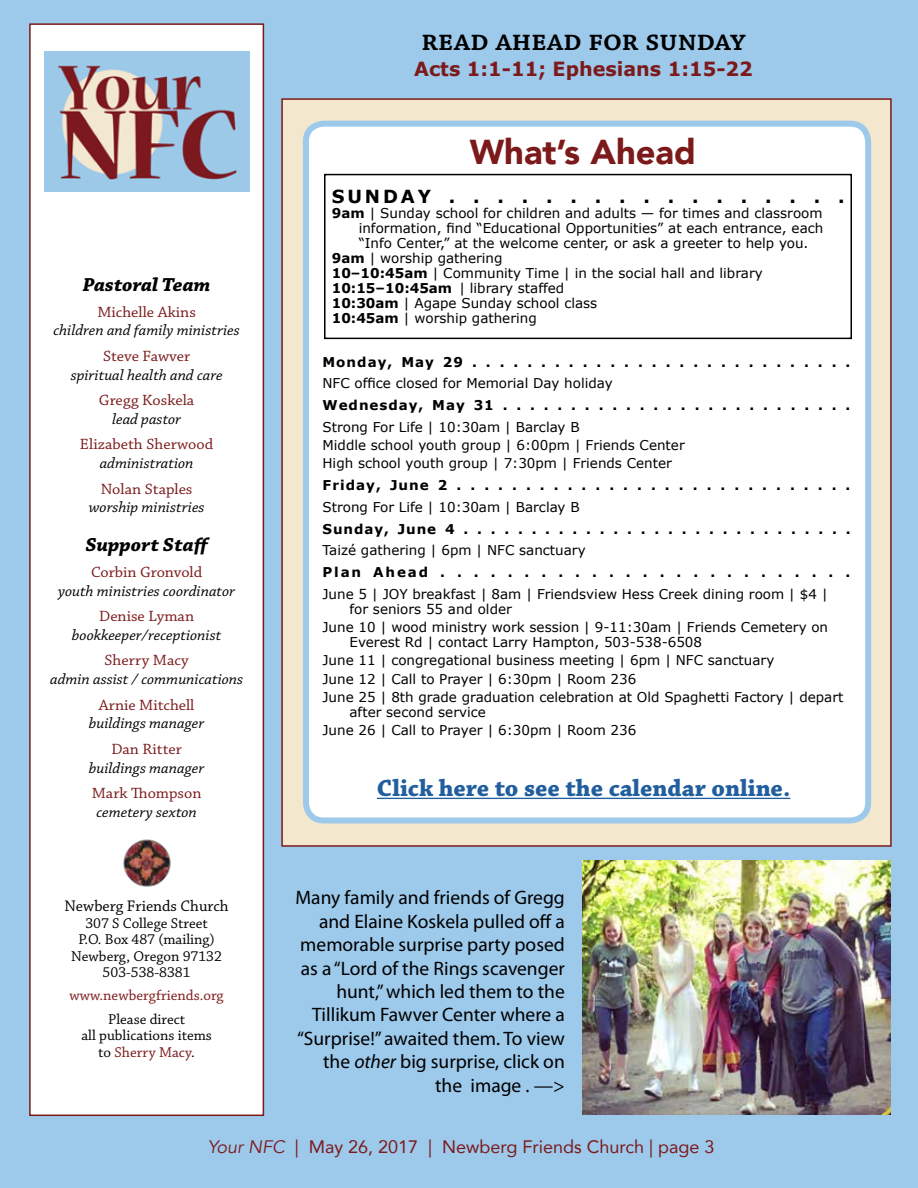
<style>
.page{position:relative;width:918px;height:1188px;background:#9dc9eb}
.page>*{position:absolute;margin:0;border:0;box-sizing:border-box;transform-origin:0 0}
.t1{font:900 34.5px "Avenir";color:#7c1a1b}
.t2{font:600 30px "Chaparral Pro";color:#000}
.t3{font:700 24.75px "Chaparral Pro";color:#215e9e}
.t4{font:italic 700 19.8px "Chaparral Pro";color:#000;scale:1.04 1}
.t5{font:19.5px/23.4px "Myriad Pro";color:#000;text-align:right}
.t6{font:700 19.5px "Verdana";color:#7c1a1b}
.t7{font:18px "Avenir";color:#7c1a1b}
.t8{font:700 18px "Verdana";letter-spacing:.16em;color:#000}
.t9{font:16.2px "Chaparral Pro";color:#000}
.t10{font:italic 15.6px "Chaparral Pro";color:#000;scale:1.04 1}
.t11{font:15.6px "Chaparral Pro";color:#7c1a1b;scale:1.04 1}
.t12{font:15px/16.5px "Chaparral Pro";color:#000;text-align:center}
.t13{font:15px "Chaparral Pro";color:#7c1a1b}
.t14{font:13.5px/18.3px "Verdana";color:#000}
.t15{font:700 13.5px "Verdana";letter-spacing:.075em;color:#000}
.t16{font:700 13.5px "Verdana";letter-spacing:.135em;color:#000}
.s1{color:#7c1a1b}
.s2{font-weight:700}
.s3{font-style:italic}
</style>
<div class="page">
<div style="left:29px;top:23px;width:235px;height:1093px;background:#fff;border:2px solid #7c1a1b"></div>
<img style="left:44px;top:52px;width:205px;height:140px">
<img style="left:123px;top:839px;width:48px;height:48px">
<div style="left:281px;top:98px;width:611px;height:749px;background:#f3e7cd;border:2px solid #7c1a1b"></div>
<div style="left:306px;top:124px;width:562px;height:696px;background:#fff;border-radius:18px"></div>
<div style="left:303px;top:121px;width:568px;height:702px;border:6px solid #9dc9eb;border-radius:18px"></div>
<div style="left:324px;top:174px;width:528px;height:165px;border:2px solid #000"></div>
<hr style="left:377px;top:798px;width:413px;height:1px;background:#215e9e">
<img style="left:583px;top:860px;width:307px;height:255px">
<h2 class="t2" style="left:422px;top:24px;width:326px">read ahead for sunday</h2>
<h3 class="t6" style="left:414px;top:57px;width:340px">Acts 1:1-11; Ephesians 1:15-22</h3>
<h3 class="t4" style="left:83px;top:273px;width:124px">Pastoral Team</h3>
<p class="t11" style="left:97px;top:303px;width:96px">Michelle Akins</p>
<p class="t10" style="left:54px;top:322px;width:181px">children and family ministries</p>
<p class="t11" style="left:103px;top:347px;width:85px">Steve Fawver</p>
<p class="t10" style="left:71px;top:366px;width:148px">spiritual health and care</p>
<p class="t11" style="left:99px;top:392px;width:93px">Gregg Koskela</p>
<p class="t10" style="left:112px;top:410px;width:68px">lead pastor</p>
<p class="t11" style="left:80px;top:436px;width:130px">Elizabeth Sherwood</p>
<p class="t10" style="left:100px;top:455px;width:92px">administration</p>
<p class="t11" style="left:101px;top:480px;width:90px">Nolan Staples</p>
<p class="t10" style="left:89px;top:499px;width:113px">worship ministries</p>
<h3 class="t4" style="left:85px;top:533px;width:121px">Support Staff</h3>
<p class="t11" style="left:91px;top:563px;width:108px">Corbin Gronvold</p>
<p class="t10" style="left:58px;top:582px;width:172px">youth ministries coordinator</p>
<p class="t11" style="left:99px;top:608px;width:93px">Denise Lyman</p>
<p class="t10" style="left:72px;top:626px;width:145px">bookkeeper/receptionist</p>
<p class="t11" style="left:104px;top:652px;width:83px">Sherry Macy</p>
<p class="t10" style="left:50px;top:671px;width:187px">admin assist / communications</p>
<p class="t11" style="left:99px;top:696px;width:94px">Arnie Mitchell</p>
<p class="t10" style="left:89px;top:715px;width:113px">buildings manager</p>
<p class="t11" style="left:112px;top:740px;width:69px">Dan Ritter</p>
<p class="t10" style="left:89px;top:759px;width:113px">buildings manager</p>
<p class="t11" style="left:92px;top:785px;width:107px">Mark Thompson</p>
<p class="t10" style="left:96px;top:804px;width:98px">cemetery sexton</p>
<p class="t9" style="left:65px;top:897px;width:166px">Newberg Friends Church</p>
<p class="t12" style="left:71px;top:915px;width:152px">307 S College Street<br>P.O. Box 487 (mailing)<br>Newberg, Oregon 97132<br>503-538-8381</p>
<p class="t13" style="left:70px;top:987px;width:156px">www.newbergfriends.org</p>
<p class="t12" style="left:81px;top:1011px;width:132px">Please direct<br>all publications items to <span class="s1">Sherry Macy</span>.</p>
<h1 class="t1" style="left:470px;top:122px;width:228px">What’s Ahead</h1>
<h3 class="t8" style="left:332px;top:185px;width:514px">SUNDAY.................</h3>
<p class="t14" style="left:332px;top:204px;width:492px"><span class="s2">9am</span> | Sunday school for children and adults — for times and classroom</p>
<p class="t14" style="left:359px;top:219px;width:466px">information, find “Educational Opportunities” at each entrance, each</p>
<p class="t14" style="left:359px;top:234px;width:451px">“Info Center,” at the welcome center, or ask a greeter to help you.</p>
<p class="t14" style="left:332px;top:249px;width:172px"><span class="s2">9am</span> | worship gathering</p>
<p class="t14" style="left:332px;top:264px;width:433px"><span class="s2">10–10:45am</span> | Community Time | in the social hall and library</p>
<p class="t14" style="left:332px;top:279px;width:234px"><span class="s2">10:15–10:45am</span> | library staffed</p>
<p class="t14" style="left:332px;top:294px;width:267px"><span class="s2">10:30am</span> | Agape Sunday school class</p>
<p class="t14" style="left:332px;top:309px;width:207px"><span class="s2">10:45am</span> | worship gathering</p>
<p class="t15" style="left:323px;top:353px;width:529px">Monday, May 29 . . . . . . . . . . . . . . . . . . . . . . . . . . . .</p>
<p class="t14" style="left:323px;top:374px;width:292px">NFC office closed for Memorial Day holiday</p>
<p class="t15" style="left:323px;top:397px;width:529px">Wednesday, May 31 . . . . . . . . . . . . . . . . . . . . . . . . . .</p>
<p class="t14" style="left:323px;top:417px;width:364px">Strong For Life | 10:30am | Barclay B<br>Middle school youth group | 6:00pm | Friends Center<br>High school youth group | 7:30pm | Friends Center</p>
<p class="t15" style="left:323px;top:477px;width:529px">Friday, June 2 . . . . . . . . . . . . . . . . . . . . . . . . . . . . .</p>
<p class="t14" style="left:323px;top:497px;width:259px">Strong For Life | 10:30am | Barclay B</p>
<p class="t15" style="left:323px;top:520px;width:530px">Sunday, June 4 . . . . . . . . . . . . . . . . . . . . . . . . . . . . .</p>
<p class="t14" style="left:323px;top:541px;width:265px">Taizé gathering | 6pm | NFC sanctuary</p>
<p class="t16" style="left:323px;top:564px;width:529px">PlanAhead.........................</p>
<p class="t14" style="left:350px;top:586px;width:480px;line-height:15px;text-indent:-27px">June 5 | JOY breakfast | 8am | Friendsview Hess Creek dining room | $4 | for seniors 55 and older</p>
<p class="t14" style="left:350px;top:619px;width:480px;line-height:15px;text-indent:-27px">June 10 | wood ministry work session | 9-11:30am | Friends Cemetery on<br>Everest Rd | contact Larry Hampton, 503-538-6508</p>
<p class="t14" style="left:323px;top:651px;width:522px">June 11 | congregational business meeting | 6pm | NFC sanctuary<br>June 12 | Call to Prayer | 6:30pm | Room 236<br>June 25 | 8th grade graduation celebration at Old Spaghetti Factory | depart</p>
<p class="t14" style="left:323px;top:702px;width:315px;text-indent:27px">after second service<br>June 26 | Call to Prayer | 6:30pm | Room 236</p>
<h3 class="t3" style="left:377px;top:774px;width:415px">Click here to see the calendar online.</h3>
<p class="t5" style="left:296px;top:886px;width:271px">Many family and friends of Gregg and Elaine Koskela pulled off a memorable surprise party posed as a “Lord of the Rings scavenger hunt,” which led them to the<br>Tillikum Fawver Center where a “Surprise!” awaited them. To view the <span class="s3">other</span> big surprise, click on the image . —&gt;</p>
<h3 class="t7" style="left:208px;top:1132px;width:508px"><span class="s3">Your NFC</span> | May 26, 2017 | Newberg Friends Church | page 3</h3>
</div>
